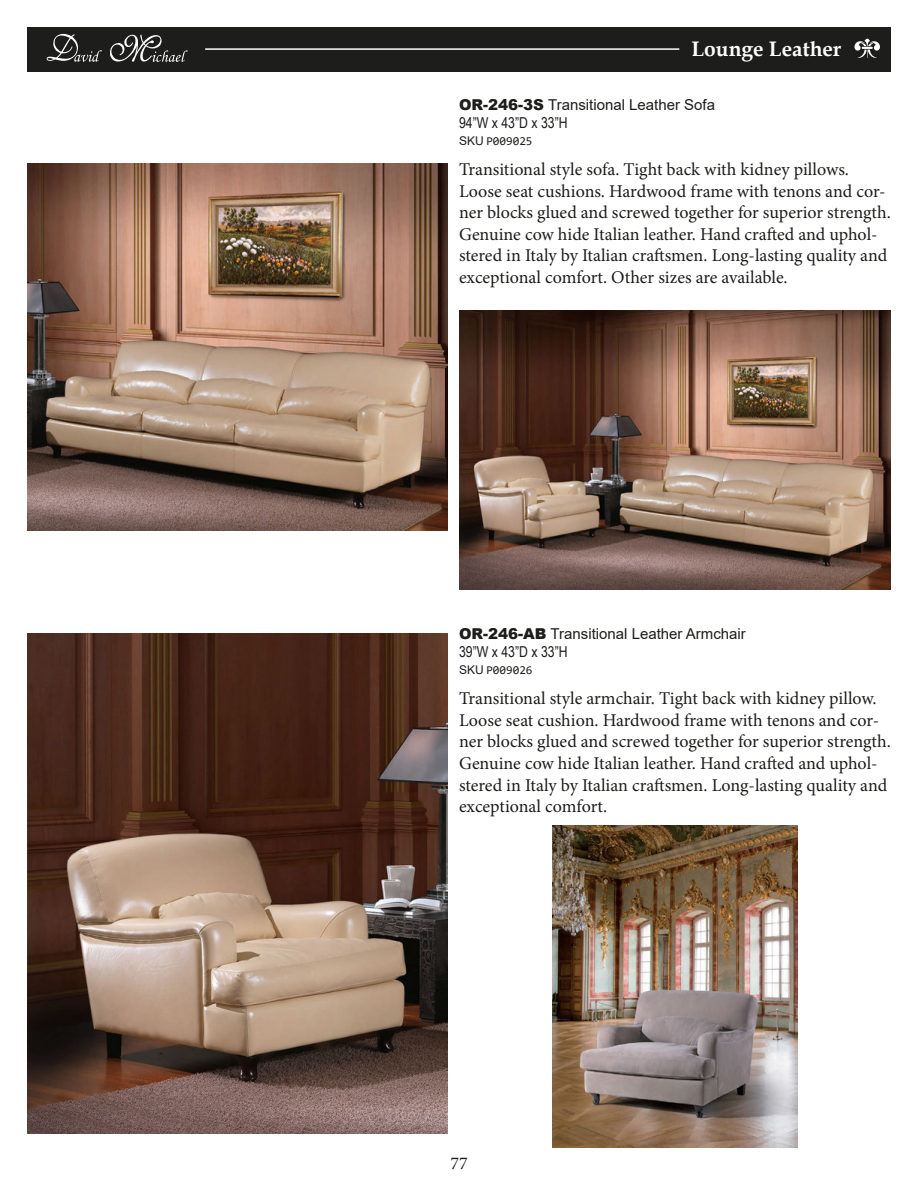
<style>
.page{position:relative;width:918px;height:1188px;background:#fff}
.page>*{position:absolute;margin:0;border:0;box-sizing:border-box;transform-origin:0 0}
.t1{font:700 21px "Book Antiqua";color:#fff}
.t2{font:18px/21.6px "Minion Pro";color:#1d1d1b}
.t3{font:15px "Arial";color:#1d1d1b}
.t4{font:15px "Arial Narrow";color:#1d1d1b}
.t5{font:12px "Consolas";color:#1d1d1b}
.s1{font-weight:900}
.s2{font-family:"Arial"}
</style>
<div class="page">
<div style="left:27px;top:27px;width:864px;height:44px;background:#1d1d1b"></div>
<svg style="left:47px;top:34px;width:55px;height:28px"></svg>
<svg style="left:110px;top:35px;width:78px;height:27px"></svg>
<hr style="left:205px;top:48px;width:474px;height:2px;background:#fff">
<svg style="left:854px;top:39px;width:26px;height:19px"></svg>
<img style="left:27px;top:163px;width:420px;height:368px">
<img style="left:459px;top:310px;width:432px;height:280px">
<img style="left:27px;top:633px;width:420px;height:500px">
<img style="left:552px;top:825px;width:246px;height:322px">
<p class="t1" style="left:691px;top:34px;width:151px">Lounge Leather</p>
<p class="t3" style="left:459px;top:95px;width:258px"><span class="s1">OR-246-3S</span> Transitional Leather Sofa</p>
<p class="t5" style="left:459px;top:133px;width:75px"><span class="s2">SKU</span> P009025</p>
<p class="t4" style="left:459px;top:112px;width:110px">94”W x 43”D x 33”H</p>
<p class="t2" style="left:459px;top:159px;width:433px">Transitional style sofa. Tight back with kidney pillows.<br>Loose seat cushions. Hardwood frame with tenons and cor&shy;ner blocks glued and screwed together for superior strength.<br>Genuine cow hide Italian leather. Hand crafted and uphol&shy;stered in Italy by Italian craftsmen. Long-lasting quality and exceptional comfort. Other sizes are available.</p>
<p class="t3" style="left:459px;top:624px;width:288px"><span class="s1">OR-246-AB</span> Transitional Leather Armchair</p>
<p class="t5" style="left:459px;top:662px;width:75px"><span class="s2">SKU</span> P009026</p>
<p class="t4" style="left:459px;top:641px;width:110px">39”W x 43”D x 33”H</p>
<p class="t2" style="left:459px;top:688px;width:433px">Transitional style armchair. Tight back with kidney pillow.<br>Loose seat cushion. Hardwood frame with tenons and cor&shy;ner blocks glued and screwed together for superior strength.<br>Genuine cow hide Italian leather. Hand crafted and uphol&shy;stered in Italy by Italian craftsmen. Long-lasting quality and exceptional comfort.</p>
<p class="t2" style="left:450px;top:1152px;width:19px">77</p>
</div>
